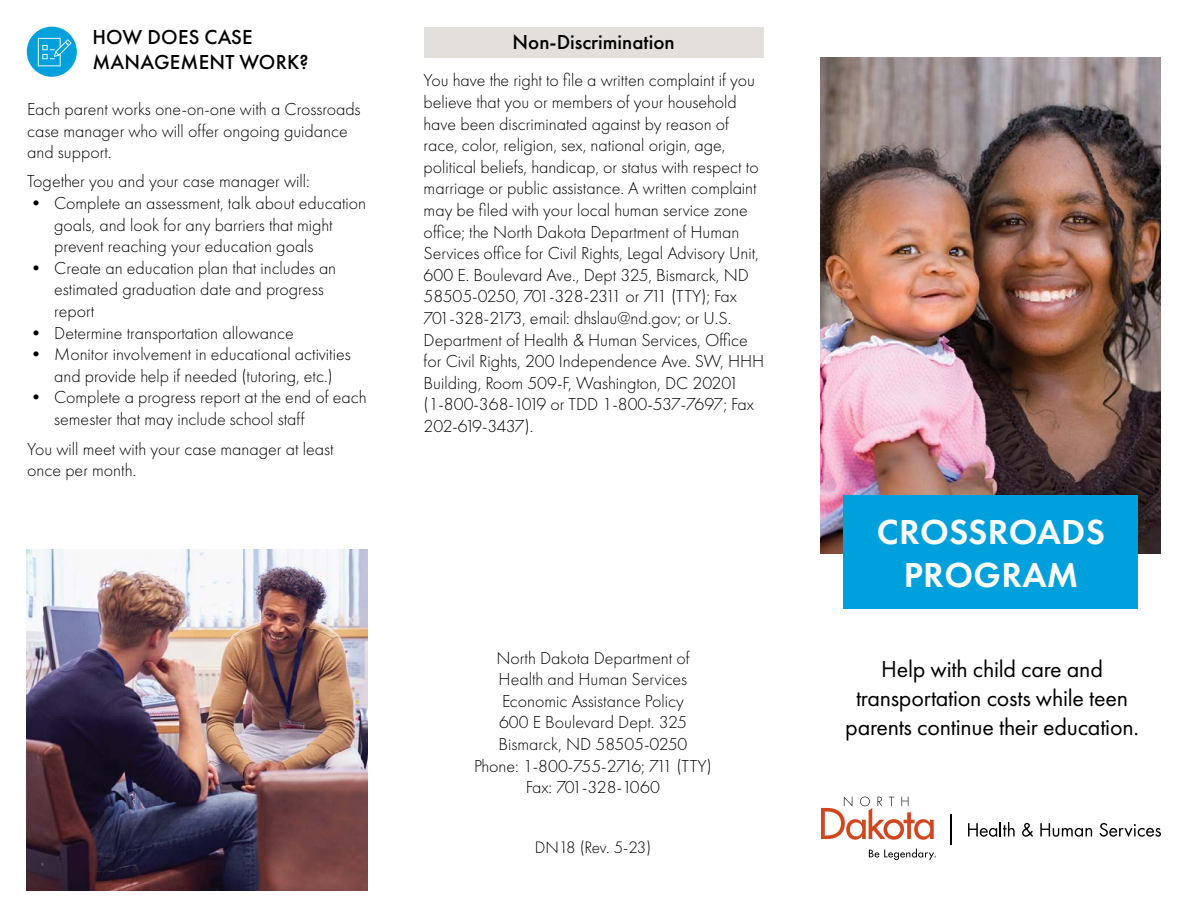
<style>
.page{position:relative;width:1188px;height:918px;background:#fff}
.page>*{position:absolute;margin:0;border:0;box-sizing:border-box;transform-origin:0 0}
.t1{font:600 36px/43.2px "Futura PT";letter-spacing:.01em;color:#fff;text-align:center}
.t2{font:24px/28.8px "Futura PT";letter-spacing:-.01em;color:#000;text-align:center}
.t3{font:500 21px/25.2px "Futura PT";color:#000}
.t4{font:300 18px/21.6px "Futura PT";color:#000}
.t5{font:300 18px "Futura PT";letter-spacing:-.02em;color:#000}
.t6{font:300 18px "Futura PT";letter-spacing:-.025em;color:#000}
.t7{font:300 17.25px "Futura PT";letter-spacing:-.03em;color:#000}
</style>
<div class="page">
<img style="left:821px;top:57px;width:340px;height:496px">
<div style="left:844px;top:495px;width:294px;height:113px;background:#00a0dd"></div>
<hr style="left:950px;top:814px;width:1px;height:31px;background:#000">
<svg style="left:869px;top:848px;width:67px;height:12px"></svg>
<svg style="left:821px;top:797px;width:113px;height:43px"></svg>
<svg style="left:968px;top:822px;width:47px;height:15px"></svg>
<svg style="left:1022px;top:823px;width:11px;height:14px"></svg>
<svg style="left:1040px;top:823px;width:52px;height:14px"></svg>
<svg style="left:1100px;top:823px;width:61px;height:14px"></svg>
<div style="left:27px;top:27px;width:50px;height:50px;background:#00a0dd;border-radius:50%"></div>
<svg style="left:38px;top:38px;width:34px;height:28px"></svg>
<img style="left:27px;top:550px;width:341px;height:341px">
<div style="left:424px;top:27px;width:340px;height:31px;background:#e3dfda"></div>
<p class="t3" style="left:92px;top:25px;width:218px">HOW DOES CASE<br>MANAGEMENT WORK?</p>
<p class="t4" style="left:27px;top:98px;width:335px">Each parent works one-on-one with a Crossroads case manager who will offer ongoing guidance and support.</p>
<p class="t4" style="left:27px;top:171px;width:284px">Together you and your case manager will:</p>
<p class="t4" style="left:54px;top:192px;width:313px;text-indent:-27px">• Complete an assessment, talk about education goals, and look for any barriers that might prevent reaching your education goals</p>
<p class="t4" style="left:54px;top:257px;width:284px;text-indent:-27px">• Create an education plan that includes an estimated graduation date and progress report</p>
<p class="t4" style="left:27px;top:322px;width:268px">• Determine transportation allowance</p>
<p class="t4" style="left:27px;top:343px;width:325px;text-align:center">• Monitor involvement in educational activities and provide help if needed (tutoring, etc.)</p>
<p class="t4" style="left:54px;top:387px;width:314px;text-indent:-27px">• Complete a progress report at the end of each semester that may include school staff</p>
<p class="t4" style="left:27px;top:438px;width:308px">You will meet with your case manager at least once per month.</p>
<p class="t3" style="left:513px;top:30px;width:164px">Non-Discrimination</p>
<p class="t4" style="left:424px;top:70px;width:342px">You have the right to file a written complaint if you believe that you or members of your household have been discriminated against by reason of race, color, religion, sex, national origin, age, political beliefs, handicap, or status with respect to marriage or public assistance. A written complaint may be filed with your local human service zone office; the North Dakota Department of Human Services office for Civil Rights, Legal Advisory Unit, 600 E. Boulevard Ave., Dept 325, Bismarck, ND 58505-0250, 701-328-2311 or 711 (TTY); Fax 701-328-2173, email: dhslau@nd.gov; or U.S.<br>Department of Health &amp; Human Services, Office for Civil Rights, 200 Independence Ave. SW, HHH Building, Room 509-F, Washington, DC 20201 (1-800-368-1019 or TDD 1-800-537-7697; Fax 202-619-3437).</p>
<p class="t4" style="left:496px;top:647px;width:195px">North Dakota Department of</p>
<p class="t4" style="left:499px;top:668px;width:190px">Health and Human Services</p>
<p class="t4" style="left:502px;top:690px;width:183px">Economic Assistance Policy</p>
<p class="t4" style="left:499px;top:712px;width:189px">600 E Boulevard Dept. 325</p>
<p class="t4" style="left:499px;top:733px;width:190px">Bismarck, ND 58505-0250</p>
<p class="t5" style="left:474px;top:755px;width:239px">Phone: 1-800-755-2716; 711 (TTY)</p>
<p class="t6" style="left:526px;top:777px;width:136px">Fax: 701-328-1060</p>
<p class="t7" style="left:535px;top:837px;width:118px">DN18 (Rev. 5-23)</p>
<p class="t1" style="left:877px;top:510px;width:230px">CROSSROADS<br>PROGRAM</p>
<p class="t2" style="left:845px;top:655px;width:295px">Help with child care and transportation costs while teen parents continue their education.</p>
</div>
